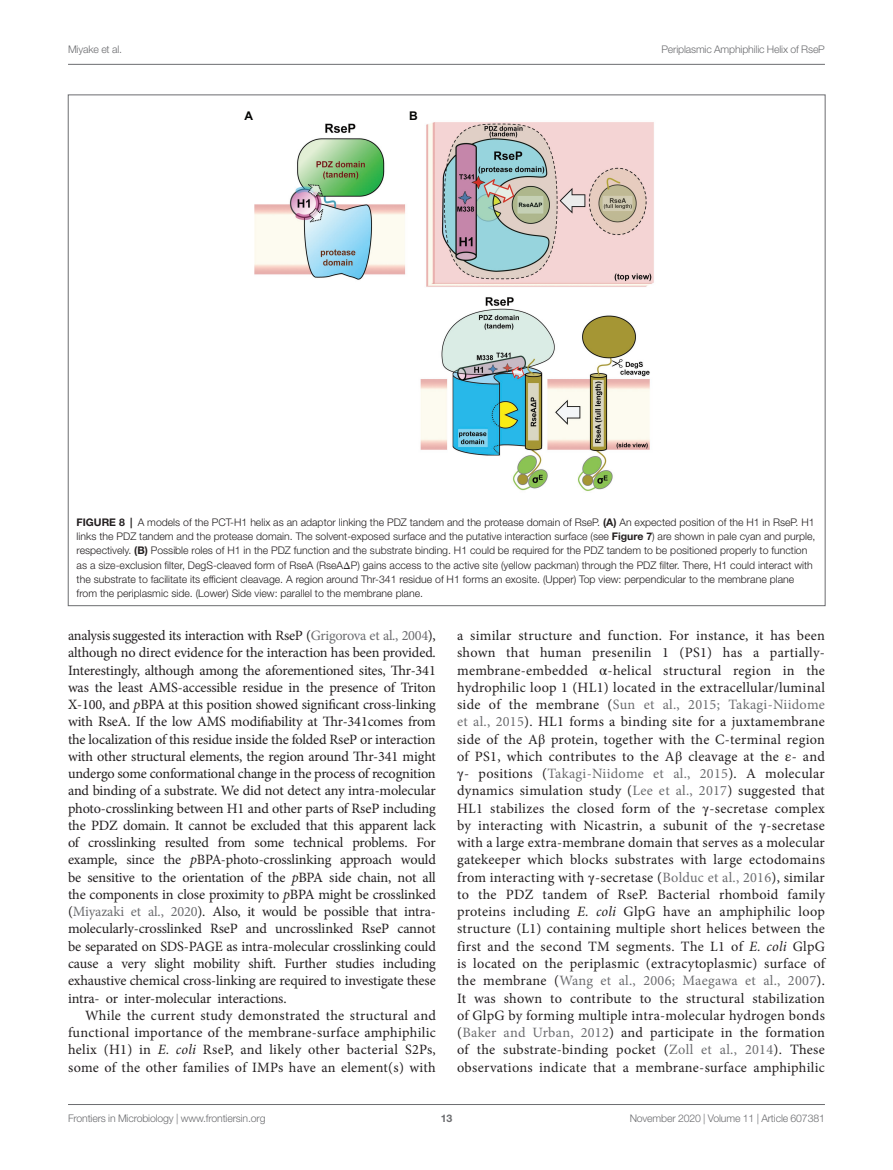
<style>
.page{position:relative;width:893px;height:1170px;background:#fff}
.page>*{position:absolute;margin:0;border:0;box-sizing:border-box;transform-origin:0 0}
.TEXT{font:14.25px/17.2px "Minion Pro";letter-spacing:.01em;color:#231f20;text-align:justify}
.t1{font:700 12px "Arial";color:#040503}
.FIG_LEG{font:300 10.5px/14.2px "Helvetica Neue LT Std";color:#231f20}
.t2{font:300 10.5px "Helvetica Neue LT Std";letter-spacing:-.015em;color:#6c6d70}
.t3{font:700 10.5px "Helvetica Neue LT Std";color:#6c6d70}
.s1{font-weight:700}
.s2{font-family:"STIX General";font-weight:400}
.s3{color:#6c6d70}
.s4{font-style:italic}
.s5{font-family:"STIX General"}
</style>
<div class="page">
<hr style="left:68px;top:64px;width:757px;height:1px;background:#6c6d70">
<hr style="left:68px;top:1104px;width:757px;height:1px;background:#6c6d70">
<img style="left:254px;top:122px;width:400px;height:369px">
<p class="t2" style="left:68px;top:42px;width:56px">Miyake et al.</p>
<p class="t2" style="left:661px;top:42px;width:165px">Periplasmic Amphiphilic Helix of RseP</p>
<p class="t1" style="left:244px;top:108px;width:10px">A</p>
<p class="t1" style="left:409px;top:108px;width:10px">B</p>
<p class="FIG_LEG" style="left:77px;top:515px;width:740px"><span class="s1">FIGURE 8 |</span> A models of the PCT-H1 helix as an adaptor linking the PDZ tandem and the protease domain of RseP. <span class="s1">(A)</span> An expected position of the H1 in RseP. H1 links the PDZ tandem and the protease domain. The solvent-exposed surface and the putative interaction surface (see <span class="s1">Figure 7</span>) are shown in pale cyan and purple, respectively. <span class="s1">(B)</span> Possible roles of H1 in the PDZ function and the substrate binding. H1 could be required for the PDZ tandem to be positioned properly to function as a size-exclusion filter, DegS-cleaved form of RseA (RseA<span class="s2">Δ</span>P) gains access to the active site (yellow packman) through the PDZ filter. There, H1 could interact with the substrate to facilitate its efficient cleavage. A region around Thr-341 residue of H1 forms an exosite. (Upper) Top view: perpendicular to the membrane plane from the periplasmic side. (Lower) Side view: parallel to the membrane plane.</p>
<p class="TEXT" style="left:68px;top:627px;width:369px">analysis suggested its interaction with RseP (<span class="s3">Grigorova et al., 2004</span>), although no direct evidence for the interaction has been provided.<br>Interestingly, although among the aforementioned sites, Thr-341 was the least AMS-accessible residue in the presence of Triton X-100, and <span class="s4">p</span>BPA at this position showed significant cross-linking with RseA. If the low AMS modifiability at Thr-341comes from the localization of this residue inside the folded RseP or interaction with other structural elements, the region around Thr-341 might undergo some conformational change in the process of recognition and binding of a substrate. We did not detect any intra-molecular photo-crosslinking between H1 and other parts of RseP including the PDZ domain. It cannot be excluded that this apparent lack of crosslinking resulted from some technical problems. For example, since the <span class="s4">p</span>BPA-photo-crosslinking approach would be sensitive to the orientation of the <span class="s4">p</span>BPA side chain, not all the components in close proximity to <span class="s4">p</span>BPA might be crosslinked (<span class="s3">Miyazaki et al., 2020</span>). Also, it would be possible that intra&shy;molecularly-crosslinked RseP and uncrosslinked RseP cannot be separated on SDS-PAGE as intra-molecular crosslinking could cause a very slight mobility shift. Further studies including exhaustive chemical cross-linking are required to investigate these intra- or inter-molecular interactions.</p>
<p class="TEXT" style="left:68px;top:1006px;width:369px;text-indent:17px">While the current study demonstrated the structural and functional importance of the membrane-surface amphiphilic helix (H1) in <span class="s4">E. coli</span> RseP, and likely other bacterial S2Ps, some of the other families of IMPs have an element(s) with</p>
<p class="TEXT" style="left:457px;top:627px;width:369px">a similar structure and function. For instance, it has been shown that human presenilin 1 (PS1) has a partially&shy;membrane-embedded <span class="s5">α</span>-helical structural region in the hydrophilic loop 1 (HL1) located in the extracellular/luminal side of the membrane (<span class="s3">Sun et al., 2015; Takagi-Niidome et al., 2015</span>). HL1 forms a binding site for a juxtamembrane side of the A<span class="s5">β</span> protein, together with the C-terminal region of PS1, which contributes to the A<span class="s5">β</span> cleavage at the <span class="s5">ε</span>- and <span class="s5">γ</span>- positions (<span class="s3">Takagi-Niidome et al., 2015</span>). A molecular dynamics simulation study (<span class="s3">Lee et al., 2017</span>) suggested that HL1 stabilizes the closed form of the <span class="s5">γ</span>-secretase complex by interacting with Nicastrin, a subunit of the <span class="s5">γ</span>-secretase with a large extra-membrane domain that serves as a molecular gatekeeper which blocks substrates with large ectodomains from interacting with <span class="s5">γ</span>-secretase (<span class="s3">Bolduc et al., 2016</span>), similar to the PDZ tandem of RseP. Bacterial rhomboid family proteins including <span class="s4">E. coli</span> GlpG have an amphiphilic loop structure (L1) containing multiple short helices between the first and the second TM segments. The L1 of <span class="s4">E. coli</span> GlpG is located on the periplasmic (extracytoplasmic) surface of the membrane (<span class="s3">Wang et al., 2006; Maegawa et al., 2007</span>).<br>It was shown to contribute to the structural stabilization of GlpG by forming multiple intra-molecular hydrogen bonds (<span class="s3">Baker and Urban, 2012</span>) and participate in the formation of the substrate-binding pocket (<span class="s3">Zoll et al., 2014</span>). These observations indicate that a membrane-surface amphiphilic</p>
<p class="t2" style="left:68px;top:1111px;width:199px">Frontiers in Microbiology | www.frontiersin.org</p>
<p class="t3" style="left:441px;top:1111px;width:13px">13</p>
<p class="t2" style="left:630px;top:1111px;width:197px">November 2020 | Volume 11 | Article 607381</p>
</div>
